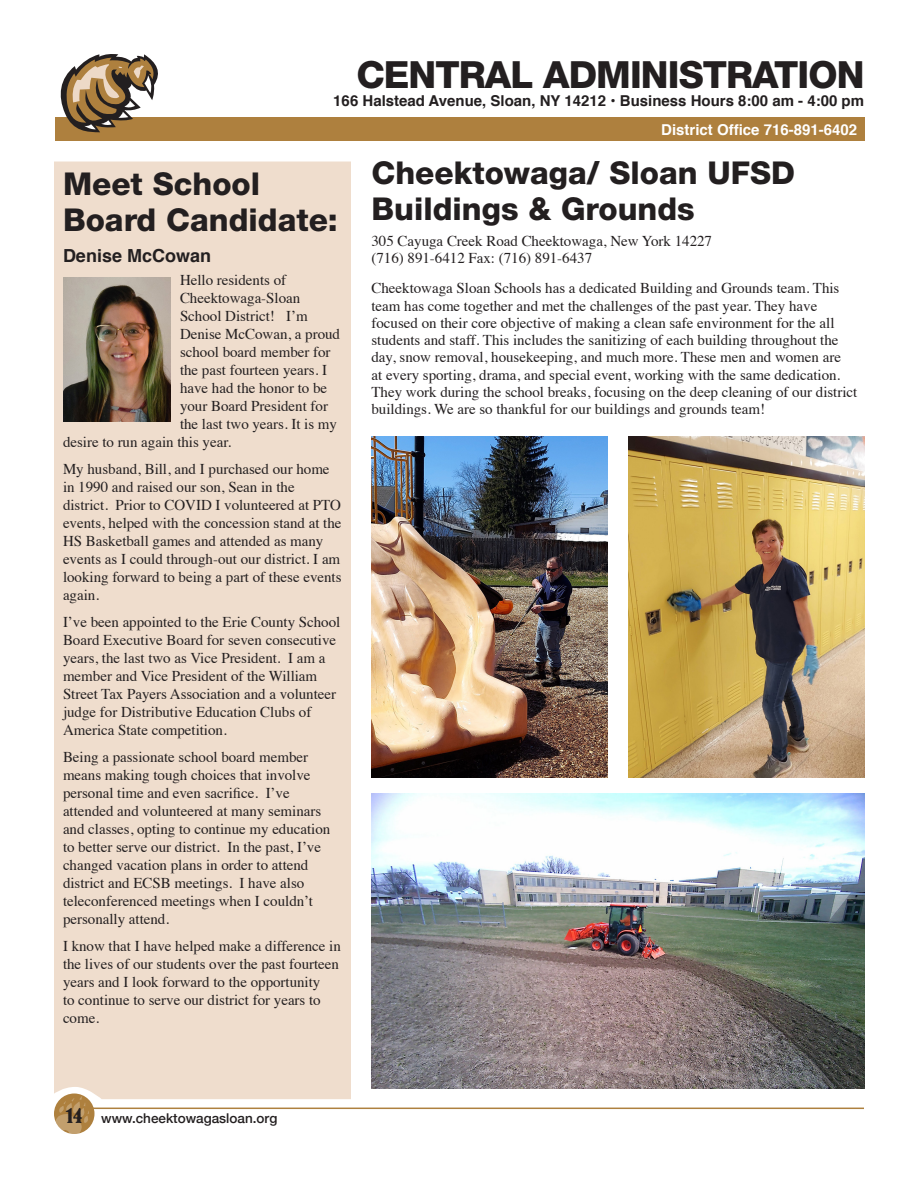
<style>
.page{position:relative;width:918px;height:1188px;background:#fff}
.page>*{position:absolute;margin:0;border:0;box-sizing:border-box;transform-origin:0 0}
.t1{font:800 37.5px "Helvetica Neue LT Std";letter-spacing:-.025em;color:#231f20}
.Heading{font:800 31.5px/36px "Helvetica Neue LT Std";color:#231f20}
.subsubhead{font:800 31.5px/36px "Helvetica Neue LT Std";color:#231f20}
.subsubhead-2{font:700 18px "Helvetica";color:#231f20}
.body_Text_10_11_5{font:15px/18px "Times";color:#231f20}
.t2{font:700 15px "Helvetica";color:#231f20}
.t3{font:700 15px "Helvetica";color:#fff}
.t4{font:500 13.5px "Helvetica Neue";color:#231f20}
.s1{font-family:"Bernhard Std";font-weight:700;font-stretch:condensed;font-size:21px}
</style>
<div class="page">
<div style="left:55px;top:118px;width:810px;height:23px;background:#ae803e"></div>
<svg style="left:61px;top:54px;width:97px;height:78px"></svg>
<hr style="left:74px;top:1108px;width:790px;height:1px;background:#ae803e">
<div style="left:54px;top:1094px;width:40px;height:40px;background:#ae803e;border-radius:50%"></div>
<svg style="left:55px;top:1099px;width:34px;height:35px"></svg>
<div style="left:54px;top:162px;width:297px;height:937px;background:#efddcd"></div>
<img style="left:64px;top:277px;width:107px;height:144px">
<img style="left:628px;top:436px;width:237px;height:342px">
<img style="left:372px;top:436px;width:236px;height:342px">
<img style="left:372px;top:793px;width:492px;height:296px">
<h1 class="t1" style="left:356px;top:52px;width:510px">CENTRAL ADMINISTRATION</h1>
<p class="t2" style="left:333px;top:89px;width:532px">166 Halstead Avenue, Sloan, NY 14212 • Business Hours 8:00 am - 4:00 pm</p>
<h3 class="subsubhead" style="left:63px;top:165px;width:276px">Meet School<br>Board Candidate:</h3>
<h3 class="subsubhead-2" style="left:63px;top:241px;width:150px">Denise McCowan</h3>
<p class="body_Text_10_11_5" style="left:180px;top:269px;width:108px">Hello residents of</p>
<p class="body_Text_10_11_5" style="left:180px;top:287px;width:122px">Cheektowaga-Sloan</p>
<p class="body_Text_10_11_5" style="left:180px;top:305px;width:129px">School District! I’m</p>
<p class="body_Text_10_11_5" style="left:180px;top:323px;width:162px">Denise McCowan, a proud</p>
<p class="body_Text_10_11_5" style="left:180px;top:341px;width:152px">school board member for</p>
<p class="body_Text_10_11_5" style="left:180px;top:359px;width:149px">the past fourteen years. I</p>
<p class="body_Text_10_11_5" style="left:180px;top:377px;width:149px">have had the honor to be</p>
<p class="body_Text_10_11_5" style="left:180px;top:395px;width:150px">your Board President for</p>
<p class="body_Text_10_11_5" style="left:180px;top:413px;width:159px">the last two years. It is my</p>
<p class="body_Text_10_11_5" style="left:63px;top:431px;width:170px">desire to run again this year.</p>
<p class="body_Text_10_11_5" style="left:63px;top:458px;width:280px">My husband, Bill, and I purchased our home in 1990 and raised our son, Sean in the district. Prior to COVID I volunteered at PTO events, helped with the concession stand at the HS Basketball games and attended as many events as I could through-out our district. I am looking forward to being a part of these events again.</p>
<p class="body_Text_10_11_5" style="left:63px;top:611px;width:279px">I’ve been appointed to the Erie County School Board Executive Board for seven consecutive years, the last two as Vice President. I am a member and Vice President of the William Street Tax Payers Association and a volunteer judge for Distributive Education Clubs of America State competition.</p>
<p class="body_Text_10_11_5" style="left:63px;top:746px;width:269px">Being a passionate school board member means making tough choices that involve personal time and even sacrifice. I’ve attended and volunteered at many seminars and classes, opting to continue my education to better serve our district. In the past, I’ve changed vacation plans in order to attend district and ECSB meetings. I have also teleconferenced meetings when I couldn’t personally attend.</p>
<p class="body_Text_10_11_5" style="left:63px;top:935px;width:279px">I know that I have helped make a difference in the lives of our students over the past fourteen years and I look forward to the opportunity<br>to continue to serve our district for years to come.</p>
<p class="t3" style="left:661px;top:118px;width:197px">District Office 716-891-6402</p>
<h1 class="Heading" style="left:372px;top:155px;width:425px">Cheektowaga/ Sloan UFSD<br>Buildings &amp; Grounds</h1>
<p class="body_Text_10_11_5" style="left:372px;top:231px;width:342px">305 Cayuga Creek Road Cheektowaga, New York 14227</p>
<p class="body_Text_10_11_5" style="left:372px;top:248px;width:222px">(716) 891-6412 Fax: (716) 891-6437</p>
<p class="body_Text_10_11_5" style="left:372px;top:278px;width:487px;line-height:17.2px">Cheektowaga Sloan Schools has a dedicated Building and Grounds team. This team has come together and met the challenges of the past year. They have focused on their core objective of making a clean safe environment for the all students and staff. This includes the sanitizing of each building throughout the day, snow removal, housekeeping, and much more. These men and women are<br>at every sporting, drama, and special event, working with the same dedication.<br>They work during the school breaks, focusing on the deep cleaning of our district buildings. We are so thankful for our buildings and grounds team!</p>
<p class="t4" style="left:66px;top:1107px;width:213px"><span class="s1">14</span> www.cheektowagasloan.org</p>
</div>
